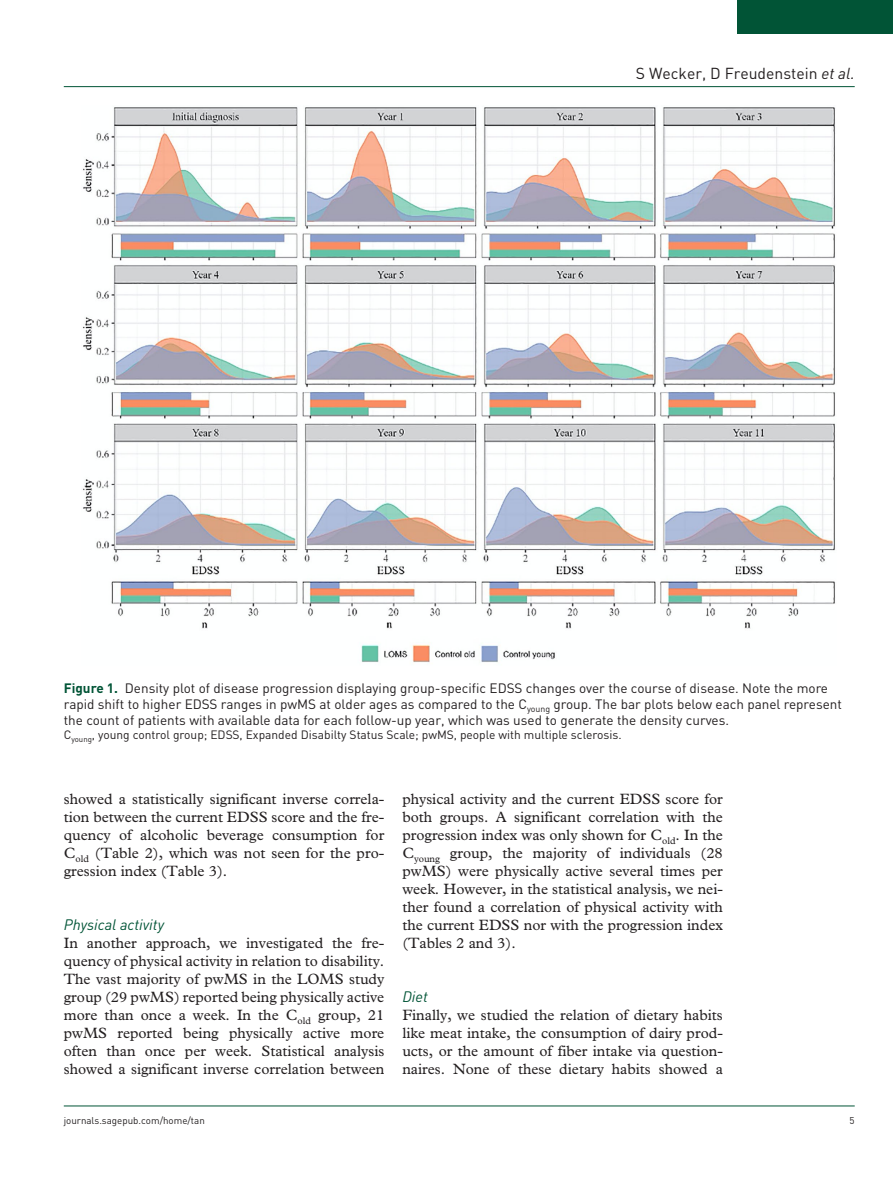
<style>
.page{position:relative;width:893px;height:1191px;background:#fff}
.page>*{position:absolute;margin:0;border:0;box-sizing:border-box;transform-origin:0 0}
.t1{font:15.75px "DIN";color:#231f20}
.t2{font:15px/18px "Plantin Std";color:#231f20;text-align:justify}
.t3{font:italic 15px "DIN";color:#015436}
.t4{font:13.5px/15.8px "DIN";color:#231f20}
.t5{font:12px "DIN";color:#231f20}
.t6{font:9.75px "DIN";color:#231f20}
.s1{font-style:italic}
.s2{font-weight:700;color:#015436}
</style>
<div class="page">
<hr style="left:64px;top:86px;width:791px;height:1px;background:#015436">
<hr style="left:64px;top:1105px;width:791px;height:1px;background:#015436">
<div style="left:738px;top:0;width:155px;height:34px;background:#015436"></div>
<img style="left:82px;top:107px;width:753px;height:555px">
<p class="t1" style="left:636px;top:63px;width:220px">S Wecker, D Freudenstein <span class="s1">et al.</span></p>
<p class="t4" style="left:64px;top:680px;width:780px"><span class="s2">Figure 1.</span> Density plot of disease progression displaying group-specific EDSS changes over the course of disease. Note the more rapid shift to higher EDSS ranges in pwMS at older ages as compared to the C<sub>young</sub> group. The bar plots below each panel represent the count of patients with available data for each follow-up year, which was used to generate the density curves.</p>
<p class="t5" style="left:64px;top:727px;width:559px">C<sub>young</sub>, young control group; EDSS, Expanded Disabilty Status Scale; pwMS, people with multiple sclerosis.</p>
<p class="t2" style="left:64px;top:790px;width:322px">showed a statistically significant inverse correla&shy;tion between the current EDSS score and the fre&shy;quency of alcoholic beverage consumption for C<sub>old</sub> (Table 2), which was not seen for the pro&shy;gression index (Table 3).</p>
<p class="t3" style="left:64px;top:915px;width:102px">Physical activity</p>
<p class="t2" style="left:64px;top:934px;width:322px">In another approach, we investigated the fre&shy;quency of physical activity in relation to disability.<br>The vast majority of pwMS in the LOMS study group (29 pwMS) reported being physically active more than once a week. In the C<sub>old</sub> group, 21 pwMS reported being physically active more often than once per week. Statistical analysis showed a significant inverse correlation between</p>
<p class="t2" style="left:402px;top:790px;width:322px">physical activity and the current EDSS score for both groups. A significant correlation with the progression index was only shown for C<sub>old</sub>. In the C<sub>young</sub> group, the majority of individuals (28 pwMS) were physically active several times per week. However, in the statistical analysis, we nei&shy;ther found a correlation of physical activity with the current EDSS nor with the progression index (Tables 2 and 3).</p>
<p class="t3" style="left:402px;top:987px;width:27px">Diet</p>
<p class="t2" style="left:402px;top:1006px;width:322px">Finally, we studied the relation of dietary habits like meat intake, the consumption of dairy prod&shy;ucts, or the amount of fiber intake via question&shy;naires. None of these dietary habits showed a</p>
<p class="t6" style="left:64px;top:1114px;width:143px">journals.sagepub.com/home/tan</p>
<p class="t6" style="left:850px;top:1114px;width:7px">5</p>
</div>
